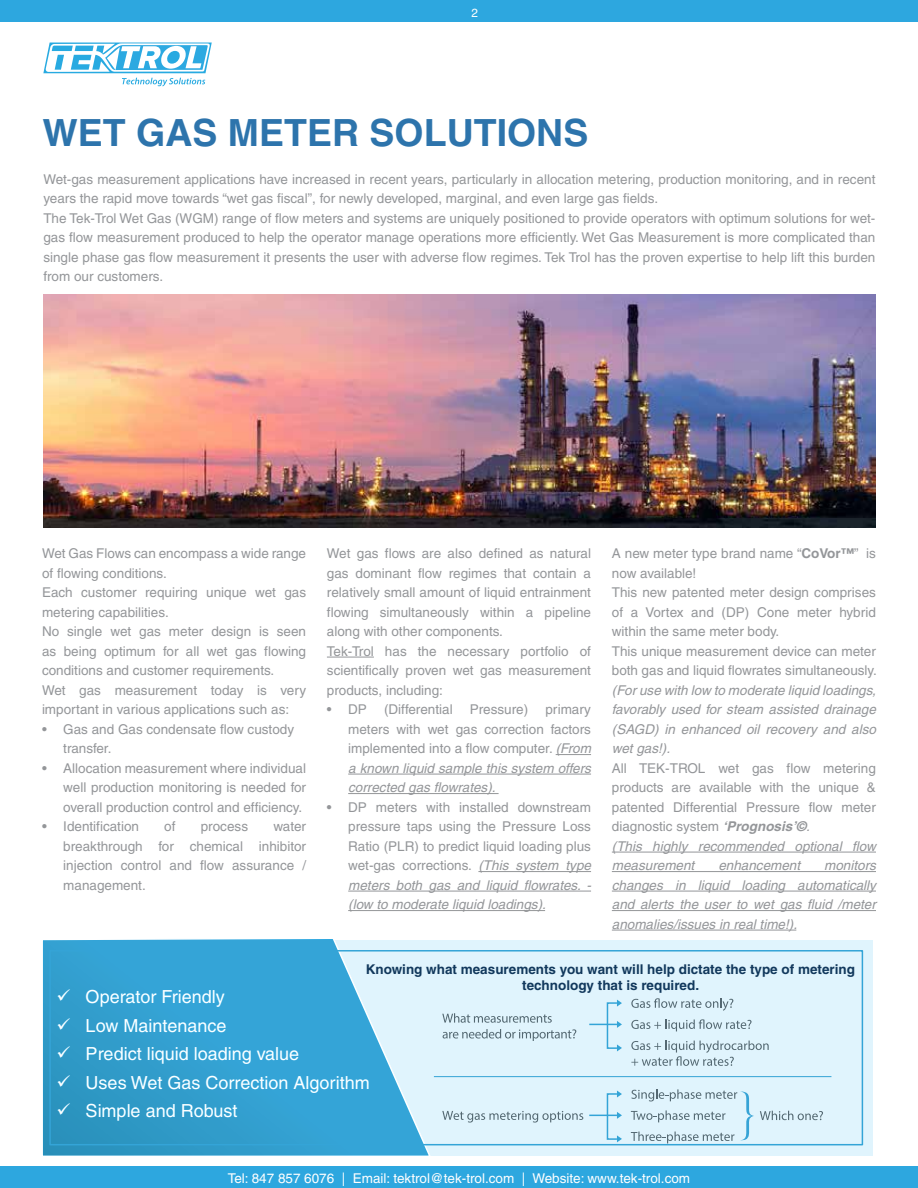
<style>
.page{position:relative;width:918px;height:1188px;background:#fff}
.page>*{position:absolute;margin:0;border:0;box-sizing:border-box;transform-origin:0 0}
.t1{font:700 37.5px "Helvetica CE";color:#2d74ac}
.t2{font:18px "Helvetica CE";color:#fff}
.t3{font:13.5px/19.5px "Helvetica CE";color:#949699}
.t4{font:italic 13.5px/19.5px "Helvetica CE";color:#949699;text-align:justify}
.t5{font:700 13.5px/16.2px "Helvetica CE";color:#18365d;text-align:center}
.t6{font:13.5px "Helvetica CE";color:#fff}
.t7{font:11.85px "Helvetica CE";color:#fff}
.s1{font-style:italic}
.s2{font-weight:700}
.s3{font-weight:700;font-style:italic}
</style>
<div class="page">
<div style="left:0;top:0;width:918px;height:21px;background:#2da7df"></div>
<div style="left:0;top:1167px;width:918px;height:21px;background:#2da7df"></div>
<hr style="left:327px;top:657px;width:47px;height:1px;background:#949699">
<hr style="left:556px;top:754px;width:35px;height:1px;background:#949699">
<hr style="left:348px;top:774px;width:243px;height:1px;background:#949699">
<hr style="left:348px;top:793px;width:151px;height:1px;background:#949699">
<hr style="left:478px;top:871px;width:113px;height:1px;background:#949699">
<hr style="left:348px;top:891px;width:243px;height:1px;background:#949699">
<hr style="left:348px;top:910px;width:197px;height:1px;background:#949699">
<hr style="left:612px;top:852px;width:264px;height:1px;background:#949699">
<hr style="left:612px;top:871px;width:264px;height:1px;background:#949699">
<hr style="left:612px;top:891px;width:264px;height:1px;background:#949699">
<hr style="left:612px;top:910px;width:264px;height:1px;background:#949699">
<hr style="left:612px;top:930px;width:184px;height:1px;background:#949699">
<img style="left:43px;top:294px;width:832px;height:234px">
<svg style="left:43px;top:43px;width:169px;height:43px"></svg>
<svg style="left:44px;top:940px;width:829px;height:216px;fill:#e0f4fd"></svg>
<p class="t7" style="left:472px;top:6px;width:8px">2</p>
<h1 class="t1" style="left:43px;top:110px;width:547px">WET GAS METER SOLUTIONS</h1>
<p class="t3" style="left:43px;top:169px;width:834px">Wet-gas measurement applications have increased in recent years, particularly in allocation metering, production monitoring, and in recent years the rapid move towards “wet gas fiscal”, for newly developed, marginal, and even large gas fields.<br>The Tek-Trol Wet Gas (WGM) range of flow meters and systems are uniquely positioned to provide operators with optimum solutions for wet&shy;gas flow measurement produced to help the operator manage operations more efficiently. Wet Gas Measurement is more complicated than single phase gas flow measurement it presents the user with adverse flow regimes. Tek Trol has the proven expertise to help lift this burden from our customers.</p>
<p class="t3" style="left:42px;top:544px;width:266px">Wet Gas Flows can encompass a wide range of flowing conditions.<br>Each customer requiring unique wet gas metering capabilities.<br>No single wet gas meter design is seen as being optimum for all wet gas flowing conditions and customer requirements.<br>Wet gas measurement today is very important in various applications such as:</p>
<p class="t3" style="left:63px;top:719px;width:232px;text-indent:-21px">• Gas and Gas condensate flow custody transfer.</p>
<p class="t3" style="left:63px;top:758px;width:244px;text-align:justify;text-indent:-21px">• Allocation measurement where individual well production monitoring is needed for overall production control and efficiency.</p>
<p class="t3" style="left:42px;top:817px;width:99px">• Identification</p>
<p class="t3" style="left:164px;top:817px;width:13px">of</p>
<p class="t3" style="left:201px;top:817px;width:49px">process</p>
<p class="t3" style="left:63px;top:817px;width:244px;text-align:justify;text-indent:210px">water breakthrough for chemical inhibitor injection control and flow assurance / management.</p>
<p class="t3" style="left:327px;top:544px;width:266px">Wet gas flows are also defined as natural gas dominant flow regimes that contain a relatively small amount of liquid entrainment flowing simultaneously within a pipeline along with other components.<br>Tek-Trol has the necessary portfolio of scientifically proven wet gas measurement products, including:</p>
<p class="t3" style="left:327px;top:700px;width:42px">• DP</p>
<p class="t3" style="left:384px;top:700px;width:70px">(Differential</p>
<p class="t3" style="left:470px;top:700px;width:60px">Pressure)</p>
<p class="t3" style="left:348px;top:700px;width:244px;text-align:justify;text-indent:197px">primary meters with wet gas correction factors implemented into a flow computer. <span class="s1">(From a known liquid sample this system offers corrected gas flowrates).</span></p>
<p class="t3" style="left:348px;top:797px;width:244px;text-align:justify;text-indent:-21px">• DP meters with installed downstream pressure taps using the Pressure Loss Ratio (PLR) to predict liquid loading plus wet-gas corrections. <span class="s1">(This system type meters both gas and liquid flowrates. - (low to moderate liquid loadings).</span></p>
<p class="t3" style="left:612px;top:544px;width:266px">A new meter type brand name “<span class="s2">CoVor™</span>” is now available!<br>This new patented meter design comprises of a Vortex and (DP) Cone meter hybrid within the same meter body.<br>This unique measurement device can meter both gas and liquid flowrates simultaneously.</p>
<p class="t4" style="left:612px;top:680px;width:266px">(For use with low to moderate liquid loadings, favorably used for steam assisted drainage (SAGD) in enhanced oil recovery and also wet gas!).</p>
<p class="t3" style="left:612px;top:758px;width:266px">All TEK-TROL wet gas flow metering products are available with the unique &amp; patented Differential Pressure flow meter diagnostic system <span class="s3">‘Prognosis’©</span><span class="s1">.<br>(This highly recommended optional flow measurement</span></p>
<p class="t4" style="left:612px;top:856px;width:266px;text-indent:212px">monitors changes in liquid loading automatically and alerts the user to wet gas fluid /meter anomalies/issues in real time!).</p>
<p class="t4" style="left:718px;top:856px;width:83px">enhancement</p>
<p class="t5" style="left:366px;top:961px;width:491px">Knowing what measurements you want will help dictate the type of metering technology that is required.</p>
<h2 class="t2" style="left:57px;top:986px;width:170px">✓ Operator Friendly</h2>
<h2 class="t2" style="left:57px;top:1015px;width:171px">✓ Low Maintenance</h2>
<h2 class="t2" style="left:57px;top:1043px;width:244px">✓ Predict liquid loading value</h2>
<h2 class="t2" style="left:57px;top:1072px;width:315px">✓ Uses Wet Gas Correction Algorithm</h2>
<h2 class="t2" style="left:57px;top:1100px;width:182px">✓ Simple and Robust</h2>
<p class="t6" style="left:228px;top:1170px;width:464px">Tel: 847 857 6076 | Email: tektrol@tek-trol.com | Website: www.tek-trol.com</p>
</div>
